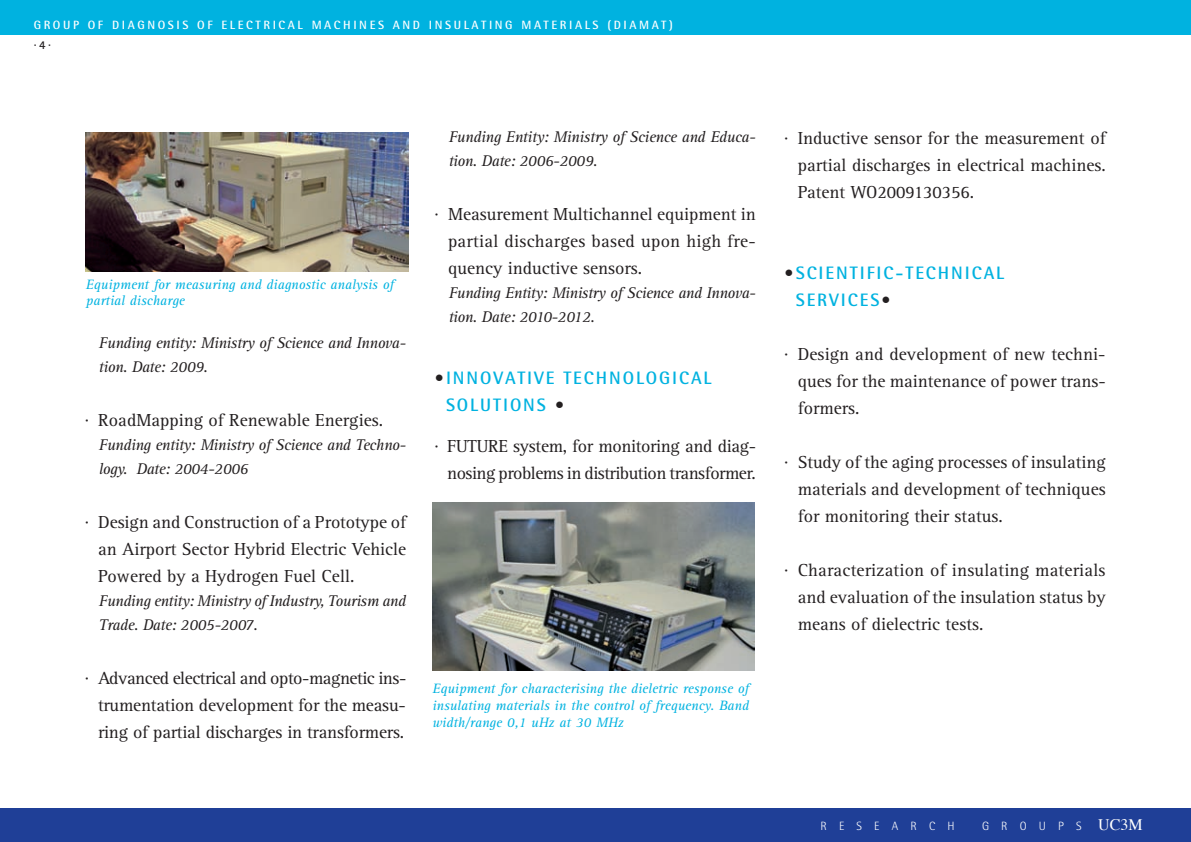
<style>
.page{position:relative;width:1191px;height:842px;background:#fff}
.page>*{position:absolute;margin:0;border:0;box-sizing:border-box;transform-origin:0 0}
.t1{font:18px/27px "Rotis Serif";color:#231f20;text-align:justify}
.t2{font:18px/27px "Rotis Serif";letter-spacing:-.03em;color:#231f20;text-align:right}
.t3{font:700 18px/27px "Rotis Semi Sans";letter-spacing:.105em;color:#00b2e0}
.t4{font:italic 16px/24px "Rotis Serif";letter-spacing:-.03em;color:#231f20}
.t5{font:italic 14px/16.8px "Rotis Serif";color:#00b2e0}
.t6{font:700 12px "Rotis Semi Sans";letter-spacing:.215em;color:#fff}
.t7{font:300 12px "Rotis Semi Sans";letter-spacing:1.01em;color:#fff}
.t8{font:700 12px "Rotis Semi Sans";color:#231f20}
.s1{color:#231f20}
.s2{font-family:"Times";font-weight:400;font-size:16px}
</style>
<div class="page">
<div style="left:0;top:1px;width:1190px;height:34px;background:#00b2e0"></div>
<div style="left:0;top:809px;width:1190px;height:33px;background:#1f3f97"></div>
<img style="left:86px;top:133px;width:322px;height:138px">
<img style="left:432px;top:502px;width:322px;height:168px">
<p class="t6" style="left:34px;top:21px;width:640px">GROUP OF DIAGNOSIS OF ELECTRICAL MACHINES AND INSULATING MATERIALS (DIAMAT)</p>
<p class="t8" style="left:34px;top:41px;width:19px">·4·</p>
<p class="t5" style="left:86px;top:277px;width:309px">Equipment for measuring and diagnostic analysis of partial discharge</p>
<p class="t4" style="left:99px;top:332px;width:309px">Funding entity: Ministry of Science and Innova&shy;tion. Date: 2009.</p>
<p class="t1" style="left:85px;top:408px;width:300px">· RoadMapping of Renewable Energies.</p>
<p class="t4" style="left:99px;top:434px;width:308px">Funding entity: Ministry of Science and Techno&shy;logy. Date: 2004-2006</p>
<p class="t1" style="left:98px;top:510px;width:309px;text-indent:-14px">· Design and Construction of a Prototype of an Airport Sector Hybrid Electric Vehicle Powered by a Hydrogen Fuel Cell.</p>
<p class="t4" style="left:99px;top:590px;width:309px">Funding entity: Ministry of Industry, Tourism and<br>Trade. Date: 2005-2007.</p>
<p class="t1" style="left:98px;top:666px;width:310px;text-indent:-13px">· Advanced electrical and opto-magnetic ins&shy;trumentation development for the measu&shy;ring of partial discharges in transformers.</p>
<p class="t4" style="left:449px;top:127px;width:308px">Funding Entity: Ministry of Science and Educa&shy;tion. Date: 2006-2009.</p>
<p class="t1" style="left:448px;top:203px;width:309px;text-indent:-14px">· Measurement Multichannel equipment in partial discharges based upon high fre&shy;quency inductive sensors.</p>
<p class="t4" style="left:449px;top:283px;width:309px">Funding Entity: Ministry of Science and Innova&shy;tion. Date: 2010-2012.</p>
<p class="t3" style="left:446px;top:366px;width:267px;text-indent:-12px"><span class="s1">•</span>INNOVATIVE TECHNOLOGICAL<br>SOLUTIONS <span class="s1">•</span></p>
<p class="t2" style="left:434px;top:434px;width:323px">· FUTURE system, for monitoring and diag&shy;nosing problems in distribution transformer.</p>
<p class="t5" style="left:432px;top:681px;width:318px;text-align:justify">Equipment for characterising the dieletric response of insulating materials in the control of frequency. Band width/range 0,1 uHz at 30 MHz</p>
<p class="t1" style="left:797px;top:126px;width:309px;text-indent:-14px">· Inductive sensor for the measurement of partial discharges in electrical machines.<br>Patent WO2009130356.</p>
<p class="t3" style="left:795px;top:261px;width:210px;text-indent:-12px"><span class="s1">•</span>SCIENTIFIC-TECHNICAL<br>SERVICES<span class="s1">•</span></p>
<p class="t1" style="left:797px;top:342px;width:309px;text-indent:-14px">· Design and development of new techni&shy;ques for the maintenance of power trans&shy;formers.</p>
<p class="t1" style="left:797px;top:450px;width:309px;text-indent:-14px">· Study of the aging processes of insulating materials and development of techniques for monitoring their status.</p>
<p class="t1" style="left:797px;top:558px;width:310px;text-indent:-14px">· Characterization of insulating materials and evaluation of the insulation status by means of dielectric tests.</p>
<p class="t7" style="left:820px;top:822px;width:135px">RESEARCH</p>
<p class="t7" style="left:982px;top:822px;width:162px">GROUPS <span class="s2">UC3M</span></p>
</div>
